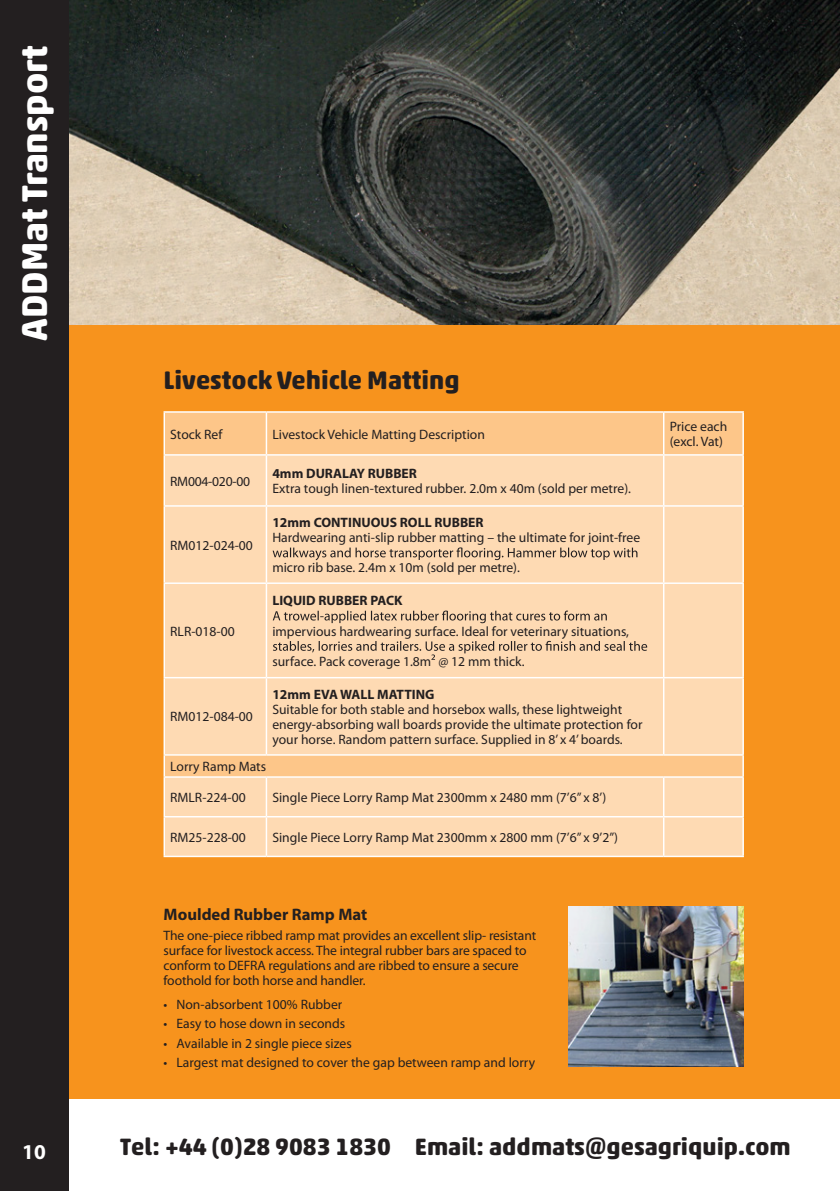
<style>
.page{position:relative;width:840px;height:1191px;background:#fff}
.page>*{position:absolute;margin:0;border:0;box-sizing:border-box;transform-origin:0 0}
.t1{font:700 36.4px "Akko Rounded W01";color:#fff}
.t2{font:700 25.8px "Akko Rounded W01";color:#231f20}
.t3{font:700 24px "Akko Rounded W01";color:#231f20}
.t4{font:700 21.2px "Myriad Pro";color:#fff}
.t5{font:700 16.6px "Myriad Pro";color:#231f20}
.t6{font:13.6px/15.2px "Myriad Pro";color:#231f20}
.t7{font:700 13.6px "Myriad Pro";color:#231f20}
.t8{font:13.6px "Myriad Pro";letter-spacing:-.02em;color:#231f20}
</style>
<div class="page">
<img style="left:68px;top:0;width:771px;height:325px">
<div style="left:63px;top:325px;width:776px;height:773px;background:#f7931d"></div>
<div style="left:165px;top:413px;width:577px;height:41px;background:#fdc689"></div>
<svg style="left:165px;top:455px;width:577px;height:400px;background:#fdd9b1"></svg>
<hr style="left:163px;top:411px;width:103px;height:2px;background:#fff">
<hr style="left:163px;top:413px;width:2px;height:41px;background:#fff">
<hr style="left:266px;top:411px;width:397px;height:2px;background:#fff">
<hr style="left:265px;top:413px;width:2px;height:41px;background:#fff">
<hr style="left:663px;top:411px;width:80px;height:2px;background:#fff">
<hr style="left:662px;top:413px;width:2px;height:41px;background:#fff">
<hr style="left:742px;top:413px;width:1px;height:41px;background:#fff">
<hr style="left:163px;top:454px;width:103px;height:1px;background:#fff">
<hr style="left:163px;top:455px;width:2px;height:50px;background:#fff">
<hr style="left:266px;top:454px;width:397px;height:1px;background:#fff">
<hr style="left:265px;top:455px;width:2px;height:50px;background:#fff">
<hr style="left:663px;top:454px;width:80px;height:1px;background:#fff">
<hr style="left:662px;top:455px;width:2px;height:50px;background:#fff">
<hr style="left:742px;top:455px;width:1px;height:50px;background:#fff">
<hr style="left:163px;top:505px;width:103px;height:1px;background:#fff">
<hr style="left:163px;top:506px;width:2px;height:76px;background:#fff">
<hr style="left:266px;top:505px;width:397px;height:1px;background:#fff">
<hr style="left:265px;top:506px;width:2px;height:76px;background:#fff">
<hr style="left:663px;top:505px;width:80px;height:1px;background:#fff">
<hr style="left:662px;top:506px;width:2px;height:76px;background:#fff">
<hr style="left:742px;top:506px;width:1px;height:76px;background:#fff">
<hr style="left:163px;top:582px;width:103px;height:2px;background:#fff">
<hr style="left:163px;top:584px;width:2px;height:93px;background:#fff">
<hr style="left:266px;top:582px;width:397px;height:2px;background:#fff">
<hr style="left:265px;top:584px;width:2px;height:93px;background:#fff">
<hr style="left:663px;top:582px;width:80px;height:2px;background:#fff">
<hr style="left:662px;top:584px;width:2px;height:93px;background:#fff">
<hr style="left:742px;top:584px;width:1px;height:93px;background:#fff">
<hr style="left:163px;top:677px;width:103px;height:1px;background:#fff">
<hr style="left:163px;top:678px;width:2px;height:76px;background:#fff">
<hr style="left:266px;top:677px;width:397px;height:1px;background:#fff">
<hr style="left:265px;top:678px;width:2px;height:76px;background:#fff">
<hr style="left:663px;top:677px;width:80px;height:1px;background:#fff">
<hr style="left:662px;top:678px;width:2px;height:76px;background:#fff">
<hr style="left:742px;top:678px;width:1px;height:76px;background:#fff">
<hr style="left:163px;top:754px;width:103px;height:1px;background:#fff">
<hr style="left:163px;top:755px;width:2px;height:21px;background:#fff">
<hr style="left:266px;top:754px;width:397px;height:1px;background:#fff">
<hr style="left:663px;top:754px;width:80px;height:1px;background:#fff">
<svg style="left:742px;top:755px;width:1px;height:21px"></svg>
<hr style="left:163px;top:776px;width:103px;height:1px;background:#fff">
<hr style="left:163px;top:777px;width:2px;height:39px;background:#fff">
<hr style="left:266px;top:776px;width:397px;height:1px;background:#fff">
<hr style="left:265px;top:777px;width:2px;height:39px;background:#fff">
<hr style="left:663px;top:776px;width:80px;height:1px;background:#fff">
<hr style="left:662px;top:777px;width:2px;height:39px;background:#fff">
<hr style="left:742px;top:777px;width:1px;height:39px;background:#fff">
<hr style="left:163px;top:816px;width:103px;height:1px;background:#fff">
<hr style="left:163px;top:817px;width:2px;height:38px;background:#fff">
<hr style="left:266px;top:816px;width:397px;height:1px;background:#fff">
<hr style="left:265px;top:817px;width:2px;height:38px;background:#fff">
<hr style="left:663px;top:816px;width:80px;height:1px;background:#fff">
<hr style="left:662px;top:817px;width:2px;height:38px;background:#fff">
<hr style="left:742px;top:817px;width:1px;height:38px;background:#fff">
<hr style="left:163px;top:855px;width:103px;height:2px;background:#fff">
<hr style="left:266px;top:855px;width:397px;height:2px;background:#fff">
<hr style="left:663px;top:855px;width:80px;height:2px;background:#fff">
<svg style="left:272px;top:547px;width:365px;height:13px;background:#d2b495"></svg>
<svg style="left:272px;top:610px;width:334px;height:13px;background:#d2b595"></svg>
<svg style="left:273px;top:641px;width:373px;height:19px;background:#e0c09f"></svg>
<img style="left:568px;top:907px;width:175px;height:159px">
<div style="left:0;top:0;width:68px;height:1191px;background:#231f20"></div>
<h1 class="t1" style="left:12px;top:341px;width:297px;rotate:-90deg">ADDMat Transport</h1>
<h2 class="t2" style="left:163px;top:364px;width:297px">Livestock Vehicle Matting</h2>
<p class="t6" style="left:170px;top:426px;width:54px">Stock Ref</p>
<p class="t6" style="left:272px;top:426px;width:214px">Livestock Vehicle Matting Description</p>
<p class="t6" style="left:669px;top:418px;width:59px">Price each (excl. Vat)</p>
<p class="t8" style="left:170px;top:472px;width:81px">RM004-020-00</p>
<p class="t7" style="left:272px;top:464px;width:146px">4mm DURALAY RUBBER</p>
<p class="t6" style="left:272px;top:481px;width:360px">Extra tough linen-textured rubber. 2.0m x 40m (sold per metre).</p>
<p class="t6" style="left:170px;top:537px;width:84px">RM012-024-00</p>
<p class="t6" style="left:170px;top:623px;width:66px">RLR-018-00</p>
<p class="t6" style="left:170px;top:709px;width:84px">RM012-084-00</p>
<p class="t7" style="left:272px;top:513px;width:213px">12mm CONTINUOUS ROLL RUBBER</p>
<p class="t6" style="left:272px;top:530px;width:369px">Hardwearing anti-slip rubber matting – the ultimate for joint-free</p>
<p class="t6" style="left:272px;top:560px;width:249px">micro rib base. 2.4m x 10m (sold per metre).</p>
<p class="t7" style="left:272px;top:592px;width:132px">LIQUID RUBBER PACK</p>
<p class="t6" style="left:272px;top:623px;width:358px">impervious hardwearing surface. Ideal for veterinary situations,</p>
<p class="t6" style="left:272px;top:653px;width:253px">surface. Pack coverage 1.8m @ 12 mm thick.</p>
<p class="t7" style="left:272px;top:685px;width:163px">12mm EVA WALL MATTING</p>
<p class="t6" style="left:272px;top:701px;width:371px">Suitable for both stable and horsebox walls, these lightweight energy-absorbing wall boards provide the ultimate protection for your horse. Random pattern surface. Supplied in 8’ x 4’ boards.</p>
<p class="t6" style="left:170px;top:758px;width:97px">Lorry Ramp Mats</p>
<p class="t6" style="left:170px;top:789px;width:77px">RMLR-224-00</p>
<p class="t6" style="left:272px;top:789px;width:335px">Single Piece Lorry Ramp Mat 2300mm x 2480 mm (7’6” x 8’)</p>
<p class="t6" style="left:170px;top:829px;width:77px">RM25-228-00</p>
<p class="t6" style="left:272px;top:829px;width:347px">Single Piece Lorry Ramp Mat 2300mm x 2800 mm (7’6” x 9’2”)</p>
<p class="t5" style="left:163px;top:904px;width:205px">Moulded Rubber Ramp Mat</p>
<p class="t6" style="left:163px;top:927px;width:374px">The one-piece ribbed ramp mat provides an excellent slip- resistant surface for livestock access. The integral rubber bars are spaced to conform to DEFRA regulations and are ribbed to ensure a secure foothold for both horse and handler.</p>
<p class="t6" style="left:163px;top:996px;width:180px">• Non-absorbent 100% Rubber</p>
<p class="t6" style="left:163px;top:1016px;width:183px">• Easy to hose down in seconds</p>
<p class="t6" style="left:163px;top:1035px;width:189px">• Available in 2 single piece sizes</p>
<p class="t6" style="left:163px;top:1054px;width:373px">• Largest mat designed to cover the gap between ramp and lorry</p>
<h3 class="t4" style="left:22px;top:1137px;width:25px">10</h3>
<h3 class="t3" style="left:120px;top:1132px;width:671px">Tel: +44 (0)28 9083 1830 Email: addmats@gesagriquip.com</h3>
</div>
